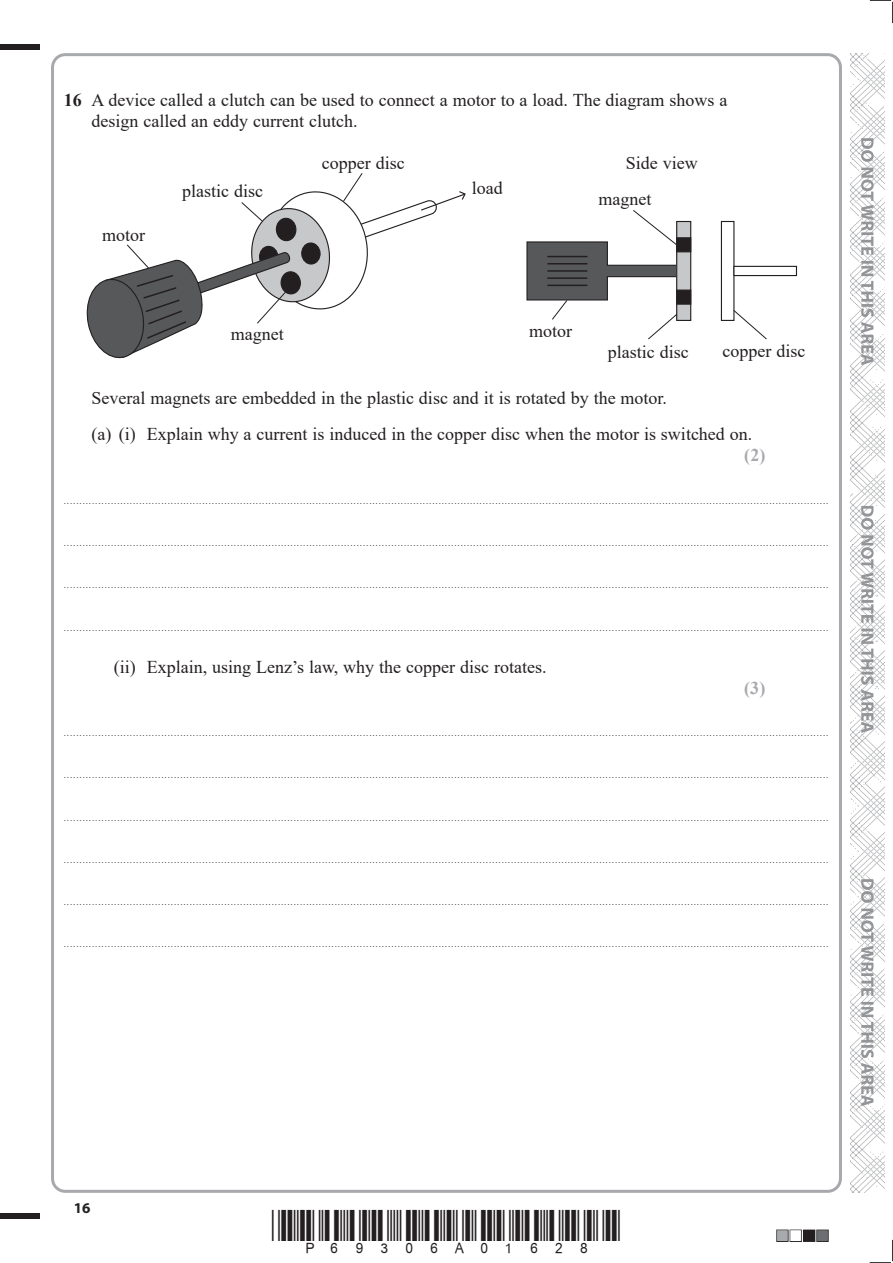
<style>
.page{position:relative;width:893px;height:1263px;background:#fff}
.page>*{position:absolute;margin:0;border:0;box-sizing:border-box;transform-origin:0 0}
.t1{font:18px/21px "Times New Roman";color:#231f20}
.t2{font:700 18px "Times New Roman";color:#a8a9ad}
.t3{font:700 15px "Myriad Pro";color:#231f20}
.t4{font:9px "Times New Roman";color:#231f20}
.s1{font-weight:700}
</style>
<div class="page">
<div style="left:0;top:44px;width:40px;height:5px;background:#231f20"></div>
<div style="left:0;top:1214px;width:40px;height:5px;background:#231f20"></div>
<svg style="left:870px;top:0;width:23px;height:23px"></svg>
<svg style="left:870px;top:1240px;width:23px;height:23px"></svg>
<img style="left:850px;top:53px;width:34px;height:1140px">
<svg style="left:861px;top:138px;width:13px;height:968px"></svg>
<div style="left:677px;top:221px;width:14px;height:99px;background:#c7c8ca"></div>
<div style="left:676px;top:221px;width:15px;height:100px;border:1px solid #231f20"></div>
<div style="left:676px;top:237px;width:15px;height:15px;background:#231f20;border:1px solid #231f20"></div>
<div style="left:676px;top:290px;width:15px;height:15px;background:#231f20;border:1px solid #231f20"></div>
<div style="left:721px;top:221px;width:13px;height:100px;border:1px solid #231f20"></div>
<div style="left:733px;top:266px;width:64px;height:10px;border:1px solid #231f20"></div>
<svg style="left:526px;top:210px;width:152px;height:130px"></svg>
<svg style="left:733px;top:309px;width:34px;height:31px"></svg>
<svg style="left:87px;top:173px;width:379px;height:185px"></svg>
<h1 class="t1" style="left:91px;top:89px;width:638px;text-indent:-28px"><span class="s1">16</span> A device called a clutch can be used to connect a motor to a load. The diagram shows a design called an eddy current clutch.</h1>
<h1 class="t1" style="left:102px;top:226px;width:45px">motor</h1>
<h1 class="t1" style="left:322px;top:154px;width:84px">copper disc</h1>
<h1 class="t1" style="left:182px;top:182px;width:82px">plastic disc</h1>
<h1 class="t1" style="left:472px;top:179px;width:32px">load</h1>
<h1 class="t1" style="left:626px;top:154px;width:73px">Side view</h1>
<h1 class="t1" style="left:598px;top:190px;width:54px">magnet</h1>
<h1 class="t1" style="left:231px;top:325px;width:54px">magnet</h1>
<h1 class="t1" style="left:529px;top:322px;width:45px">motor</h1>
<h1 class="t1" style="left:608px;top:343px;width:82px">plastic disc</h1>
<h1 class="t1" style="left:722px;top:342px;width:84px">copper disc</h1>
<h1 class="t1" style="left:91px;top:380px;width:662px;line-height:36px">Several magnets are embedded in the plastic disc and it is rotated by the motor.<br>(a) (i) Explain why a current is induced in the copper disc when the motor is switched on.</h1>
<h1 class="t2" style="left:744px;top:449px;width:23px">(2)</h1>
<p class="t4" style="left:64px;top:494px;width:766px">...................................................................................................................................................................................................................................................</p>
<p class="t4" style="left:64px;top:537px;width:766px">...................................................................................................................................................................................................................................................</p>
<p class="t4" style="left:64px;top:579px;width:766px">...................................................................................................................................................................................................................................................</p>
<p class="t4" style="left:64px;top:621px;width:766px">...................................................................................................................................................................................................................................................</p>
<h1 class="t1" style="left:114px;top:656px;width:434px">(ii) Explain, using Lenz’s law, why the copper disc rotates.</h1>
<h1 class="t2" style="left:744px;top:681px;width:23px">(3)</h1>
<p class="t4" style="left:64px;top:727px;width:766px">...................................................................................................................................................................................................................................................</p>
<p class="t4" style="left:64px;top:769px;width:766px">...................................................................................................................................................................................................................................................</p>
<p class="t4" style="left:64px;top:811px;width:766px">...................................................................................................................................................................................................................................................</p>
<p class="t4" style="left:64px;top:853px;width:766px">...................................................................................................................................................................................................................................................</p>
<p class="t4" style="left:64px;top:896px;width:766px">...................................................................................................................................................................................................................................................</p>
<p class="t4" style="left:64px;top:938px;width:766px">...................................................................................................................................................................................................................................................</p>
<h2 class="t3" style="left:74px;top:1202px;width:18px">16</h2>
</div>
